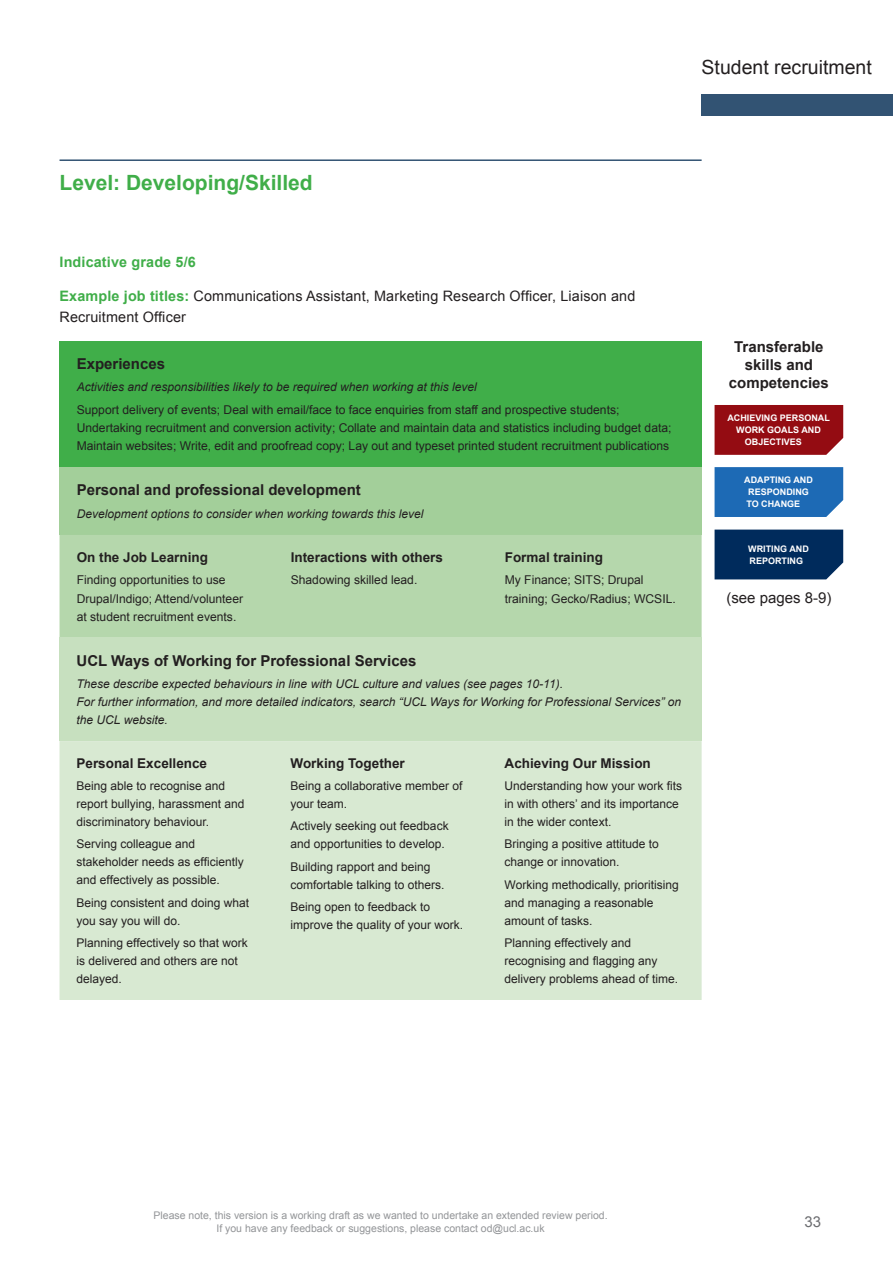
<style>
.page{position:relative;width:893px;height:1263px;background:#fff}
.page>*{position:absolute;margin:0;border:0;box-sizing:border-box;transform-origin:0 0}
.t1{font:700 21px "Arial";color:#40ae49}
.t2{font:19.5px "Arial";color:#231f20}
.t3{font:700 15px/18px "Arial";color:#231f20;text-align:center}
.t4{font:15px "Arial";color:#231f20}
.t5{font:15px "Arial";color:#6c6d70}
.t6{font:14.4px/21.1px "Arial";letter-spacing:.01em;color:#231f20}
.t7{font:700 14.4px "Arial";letter-spacing:.01em;color:#40ae49}
.t8{font:700 13.5px "Arial";color:#231f20}
.t9{font:12.15px/18.1px "Arial";color:#231f20}
.t10{font:12px/18px "Arial";color:#231f20}
.t11{font:italic 12px/18px "Arial";color:#231f20}
.t12{font:10.5px/12.6px "Arial";color:#939598;text-align:center}
.t13{font:700 9px/12px "Arial";color:#fff}
.s1{font-weight:700;color:#40ae49}
</style>
<div class="page">
<div style="left:702px;top:95px;width:191px;height:21px;background:#325373"></div>
<hr style="left:60px;top:159px;width:642px;height:2px;background:#325373">
<div style="left:60px;top:341px;width:642px;height:126px;background:#40ae49"></div>
<div style="left:60px;top:467px;width:642px;height:68px;background:#a3cf9a"></div>
<div style="left:60px;top:535px;width:642px;height:103px;background:#b5d7ac"></div>
<div style="left:60px;top:638px;width:642px;height:103px;background:#c7e0bf"></div>
<div style="left:60px;top:741px;width:642px;height:259px;background:#d8e9d2"></div>
<div style="left:715px;top:467px;width:128px;height:50px;background:#1d6ab5"></div>
<div style="left:715px;top:405px;width:128px;height:50px;background:#940c12"></div>
<div style="left:715px;top:530px;width:128px;height:49px;background:#002b5c"></div>
<h2 class="t2" style="left:702px;top:54px;width:172px">Student recruitment</h2>
<h1 class="t1" style="left:60px;top:169px;width:255px">Level: Developing/Skilled</h1>
<p class="t7" style="left:60px;top:252px;width:138px">Indicative grade 5/6</p>
<p class="t6" style="left:60px;top:285px;width:577px"><span class="s1">Example job titles:</span> Communications Assistant, Marketing Research Officer, Liaison and<br>Recruitment Officer</p>
<p class="t3" style="left:77px;top:355px;width:90px">Experiences</p>
<p class="t11" style="left:77px;top:378px;width:402px">Activities and responsibilities likely to be required when working at this level</p>
<p class="t9" style="left:77px;top:401px;width:596px">Support delivery of events; Deal with email/face to face enquiries from staff and prospective students;<br>Undertaking recruitment and conversion activity; Collate and maintain data and statistics including budget data;<br>Maintain websites; Write, edit and proofread copy; Lay out and typeset printed student recruitment publications</p>
<p class="t3" style="left:77px;top:482px;width:286px">Personal and professional development</p>
<p class="t11" style="left:77px;top:505px;width:348px">Development options to consider when working towards this level</p>
<p class="t8" style="left:77px;top:548px;width:133px">On the Job Learning</p>
<p class="t9" style="left:77px;top:571px;width:168px">Finding opportunities to use<br>Drupal/Indigo; Attend/volunteer at student recruitment events.</p>
<p class="t8" style="left:291px;top:548px;width:154px">Interactions with others</p>
<p class="t9" style="left:291px;top:571px;width:128px">Shadowing skilled lead.</p>
<p class="t8" style="left:505px;top:548px;width:100px">Formal training</p>
<p class="t9" style="left:505px;top:571px;width:173px">My Finance; SITS; Drupal training; Gecko/Radius; WCSIL.</p>
<p class="t3" style="left:77px;top:652px;width:341px">UCL Ways of Working for Professional Services</p>
<p class="t11" style="left:77px;top:675px;width:606px">These describe expected behaviours in line with UCL culture and values (see pages 10-11).<br>For further information, and more detailed indicators, search “UCL Ways for Working for Professional Services” on the UCL website.</p>
<p class="t8" style="left:77px;top:754px;width:132px">Personal Excellence</p>
<p class="t10" style="left:77px;top:777px;width:170px">Being able to recognise and report bullying, harassment and discriminatory behaviour.</p>
<p class="t10" style="left:77px;top:835px;width:169px">Serving colleague and stakeholder needs as efficiently and effectively as possible.</p>
<p class="t10" style="left:77px;top:893px;width:174px">Being consistent and doing what you say you will do.</p>
<p class="t10" style="left:77px;top:934px;width:173px">Planning effectively so that work is delivered and others are not delayed.</p>
<p class="t8" style="left:505px;top:754px;width:148px">Achieving Our Mission</p>
<p class="t10" style="left:505px;top:777px;width:179px">Understanding how your work fits in with others’ and its importance in the wider context.</p>
<p class="t10" style="left:505px;top:835px;width:156px">Bringing a positive attitude to change or innovation.</p>
<p class="t10" style="left:505px;top:875px;width:176px">Working methodically, prioritising and managing a reasonable amount of tasks.</p>
<p class="t10" style="left:505px;top:934px;width:175px">Planning effectively and recognising and flagging any delivery problems ahead of time.</p>
<p class="t8" style="left:291px;top:754px;width:116px">Working Together</p>
<p class="t10" style="left:291px;top:777px;width:174px">Being a collaborative member of your team.</p>
<p class="t10" style="left:291px;top:817px;width:160px">Actively seeking out feedback and opportunities to develop.</p>
<p class="t10" style="left:291px;top:857px;width:156px">Building rapport and being comfortable talking to others.</p>
<p class="t10" style="left:291px;top:898px;width:174px">Being open to feedback to improve the quality of your work.</p>
<p class="t3" style="left:729px;top:338px;width:102px">Transferable skills and competencies</p>
<p class="t13" style="left:727px;top:412px;width:104px">ACHIEVING PERSONAL</p>
<p class="t13" style="left:736px;top:424px;width:86px">WORK GOALS AND</p>
<p class="t13" style="left:745px;top:436px;width:59px">OBJECTIVES</p>
<p class="t13" style="left:744px;top:474px;width:70px">ADAPTING AND<br>RESPONDING<br>TO CHANGE</p>
<p class="t13" style="left:748px;top:543px;width:62px">WRITING AND<br>REPORTING</p>
<p class="t4" style="left:726px;top:588px;width:107px">(see pages 8-9)</p>
<p class="t12" style="left:154px;top:1209px;width:456px">Please note, this version is a working draft as we wanted to undertake an extended review period.<br>If you have any feedback or suggestions, please contact od@ucl.ac.uk</p>
<p class="t5" style="left:804px;top:1212px;width:18px">33</p>
</div>
